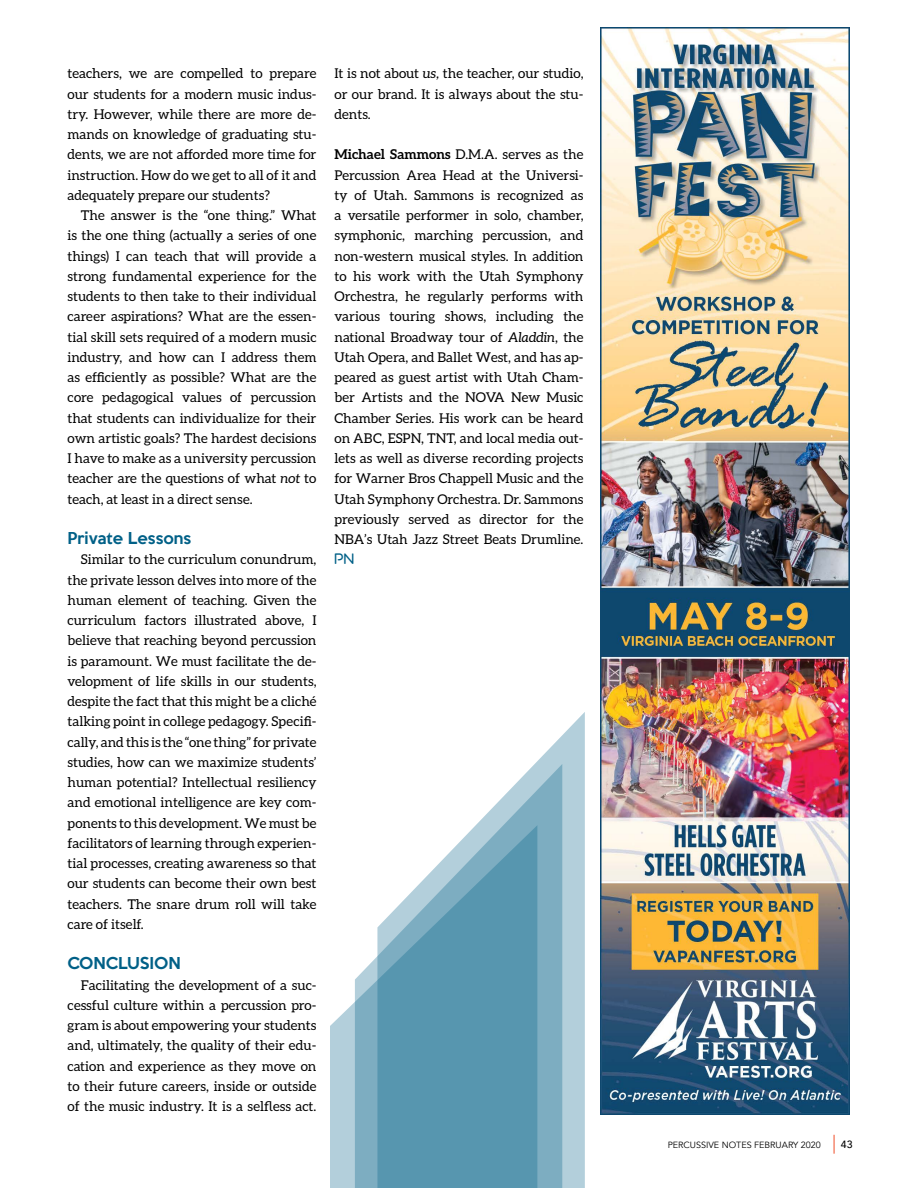
<style>
.page{position:relative;width:918px;height:1188px;background:#fff}
.page>*{position:absolute;margin:0;border:0;box-sizing:border-box;transform-origin:0 0}
.t1{font:500 15px "Keep Calm";color:#006087}
.t2{font:13.5px/20.2px "Aleo";color:#000;text-align:justify}
.t3{font:13.5px "Aquatico";color:#006087}
.t4{font:500 10.5px "Avenir";color:#000}
.t5{font:9px "Avenir";color:#000}
.s1{font-style:italic}
.s2{font-weight:700}
</style>
<div class="page">
<svg style="left:834px;top:1135px;width:1px;height:19px"></svg>
<div style="left:330px;top:1002px;width:25px;height:186px;background:#b3cfdb"></div>
<svg style="left:535px;top:712px;width:50px;height:476px;background:#bad3de"></svg>
<svg style="left:355px;top:764px;width:207px;height:424px;fill:#5796af"></svg>
<img style="left:600px;top:28px;width:250px;height:1086px">
<p class="t2" style="left:68px;top:63px;width:251px">teachers, we are compelled to prepare our students for a modern music indus&shy;try. However, while there are more de&shy;mands on knowledge of graduating stu&shy;dents, we are not afforded more time for instruction. How do we get to all of it and adequately prepare our students?</p>
<p class="t2" style="left:68px;top:205px;width:251px;text-indent:13px">The answer is the “one thing.” What is the one thing (actually a series of one things) I can teach that will provide a strong fundamental experience for the students to then take to their individual career aspirations? What are the essen&shy;tial skill sets required of a modern music industry, and how can I address them as efficiently as possible? What are the core pedagogical values of percussion that students can individualize for their own artistic goals? The hardest decisions I have to make as a university percussion teacher are the questions of what <span class="s1">not</span> to teach, at least in a direct sense.</p>
<p class="t1" style="left:68px;top:525px;width:125px">Private Lessons</p>
<p class="t2" style="left:68px;top:549px;width:251px;text-indent:13px">Similar to the curriculum conundrum, the private lesson delves into more of the human element of teaching. Given the curriculum factors illustrated above, I believe that reaching beyond percussion is paramount. We must facilitate the de&shy;velopment of life skills in our students, despite the fact that this might be a cliché talking point in college pedagogy. Specifi&shy;cally, and this is the “one thing” for private studies, how can we maximize students’ human potential? Intellectual resiliency and emotional intelligence are key com&shy;ponents to this development. We must be facilitators of learning through experien&shy;tial processes, creating awareness so that our students can become their own best teachers. The snare drum roll will take care of itself.</p>
<p class="t1" style="left:68px;top:950px;width:115px">CONCLUSION</p>
<p class="t2" style="left:68px;top:975px;width:251px;text-indent:13px">Facilitating the development of a suc&shy;cessful culture within a percussion pro&shy;gram is about empowering your students and, ultimately, the quality of their edu&shy;cation and experience as they move on to their future careers, inside or outside of the music industry. It is a selfless act.</p>
<p class="t2" style="left:334px;top:63px;width:251px">It is not about <span class="s1">us,</span> the teacher, our studio, or our brand. It is always about the stu&shy;dents.</p>
<p class="t2" style="left:334px;top:144px;width:251px"><span class="s2">Michael Sammons</span> D.M.A. serves as the Percussion Area Head at the Universi&shy;ty of Utah. Sammons is recognized as a versatile performer in solo, chamber, symphonic, marching percussion, and non-western musical styles. In addition to his work with the Utah Symphony Orchestra, he regularly performs with various touring shows, including the national Broadway tour of <span class="s1">Aladdin</span>, the Utah Opera, and Ballet West, and has ap&shy;peared as guest artist with Utah Cham&shy;ber Artists and the NOVA New Music Chamber Series. His work can be heard on ABC, ESPN, TNT, and local media out&shy;lets as well as diverse recording projects for Warner Bros Chappell Music and the Utah Symphony Orchestra. Dr. Sammons previously served as director for the NBA’s Utah Jazz Street Beats Drumline.</p>
<p class="t3" style="left:334px;top:552px;width:21px">PN</p>
<p class="t5" style="left:668px;top:1139px;width:155px">PERCUSSIVE NOTES FEBRUARY 2020</p>
<p class="t4" style="left:841px;top:1135px;width:13px">43</p>
</div>
